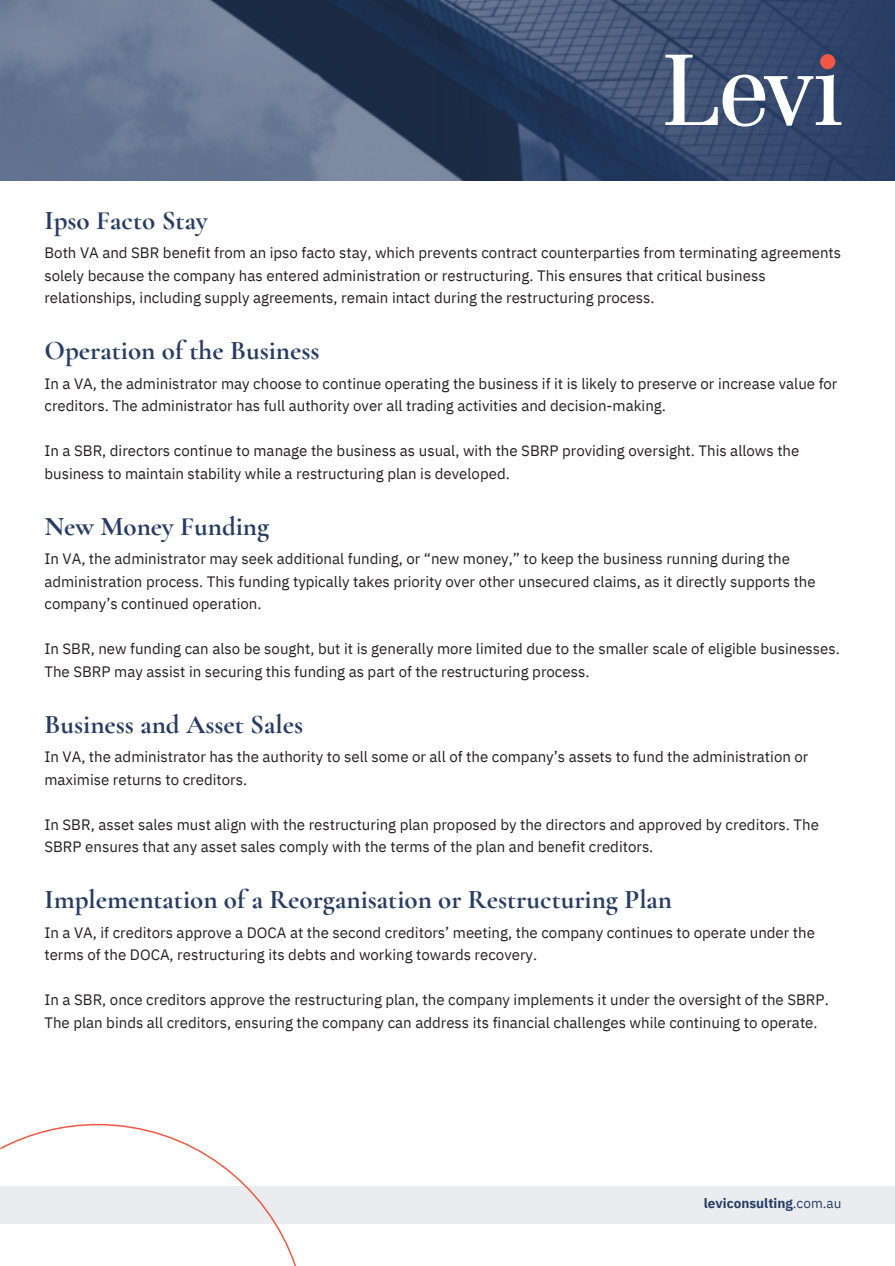
<style>
.page{position:relative;width:895px;height:1266px;background:#fff}
.page>*{position:absolute;margin:0;border:0;box-sizing:border-box;transform-origin:0 0}
.t1{font:700 27px "Cormorant Garamond";color:#273c64}
.t2{font:15px/22.5px "IBM Plex Sans";color:#231f20}
.t3{font:700 13.5px "IBM Plex Sans";color:#273c64}
.s1{font-weight:400}
</style>
<div class="page">
<img style="left:0;top:0;width:437px;height:181px">
<img style="left:437px;top:0;width:458px;height:181px">
<div style="left:0;top:1186px;width:895px;height:37px;background:#eaecef"></div>
<svg style="left:0;top:1123px;width:296px;height:143px"></svg>
<svg style="left:665px;top:55px;width:176px;height:72px"></svg>
<div style="left:820px;top:54px;width:15px;height:15px;background:#f15742;border-radius:50%"></div>
<h1 class="t1" style="left:44px;top:204px;width:165px">Ipso Facto Stay</h1>
<h1 class="t2" style="left:44px;top:241px;width:798px">Both VA and SBR benefit from an ipso facto stay, which prevents contract counterparties from terminating agreements solely because the company has entered administration or restructuring. This ensures that critical business relationships, including supply agreements, remain intact during the restructuring process.</h1>
<h1 class="t1" style="left:44px;top:334px;width:277px">Operation of the Business</h1>
<h1 class="t2" style="left:44px;top:372px;width:794px">In a VA, the administrator may choose to continue operating the business if it is likely to preserve or increase value for creditors. The administrator has full authority over all trading activities and decision-making.</h1>
<h1 class="t2" style="left:44px;top:439px;width:756px">In a SBR, directors continue to manage the business as usual, with the SBRP providing oversight. This allows the business to maintain stability while a restructuring plan is developed.</h1>
<h1 class="t1" style="left:44px;top:510px;width:226px">New Money Funding</h1>
<h1 class="t2" style="left:44px;top:547px;width:772px">In VA, the administrator may seek additional funding, or “new money,” to keep the business running during the administration process. This funding typically takes priority over other unsecured claims, as it directly supports the company’s continued operation.</h1>
<h1 class="t2" style="left:44px;top:637px;width:797px">In SBR, new funding can also be sought, but it is generally more limited due to the smaller scale of eligible businesses.<br>The SBRP may assist in securing this funding as part of the restructuring process.</h1>
<h1 class="t1" style="left:44px;top:708px;width:260px">Business and Asset Sales</h1>
<h1 class="t2" style="left:44px;top:745px;width:765px">In VA, the administrator has the authority to sell some or all of the company’s assets to fund the administration or maximise returns to creditors.</h1>
<h1 class="t2" style="left:44px;top:813px;width:776px">In SBR, asset sales must align with the restructuring plan proposed by the directors and approved by creditors. The<br>SBRP ensures that any asset sales comply with the terms of the plan and benefit creditors.</h1>
<h1 class="t1" style="left:44px;top:883px;width:629px">Implementation of a Reorganisation or Restructuring Plan</h1>
<h1 class="t2" style="left:44px;top:921px;width:772px">In a VA, if creditors approve a DOCA at the second creditors’ meeting, the company continues to operate under the terms of the DOCA, restructuring its debts and working towards recovery.</h1>
<h1 class="t2" style="left:44px;top:988px;width:785px">In a SBR, once creditors approve the restructuring plan, the company implements it under the oversight of the SBRP.<br>The plan binds all creditors, ensuring the company can address its financial challenges while continuing to operate.</h1>
<p class="t3" style="left:704px;top:1193px;width:139px">leviconsulting<span class="s1">.com.au</span></p>
</div>
